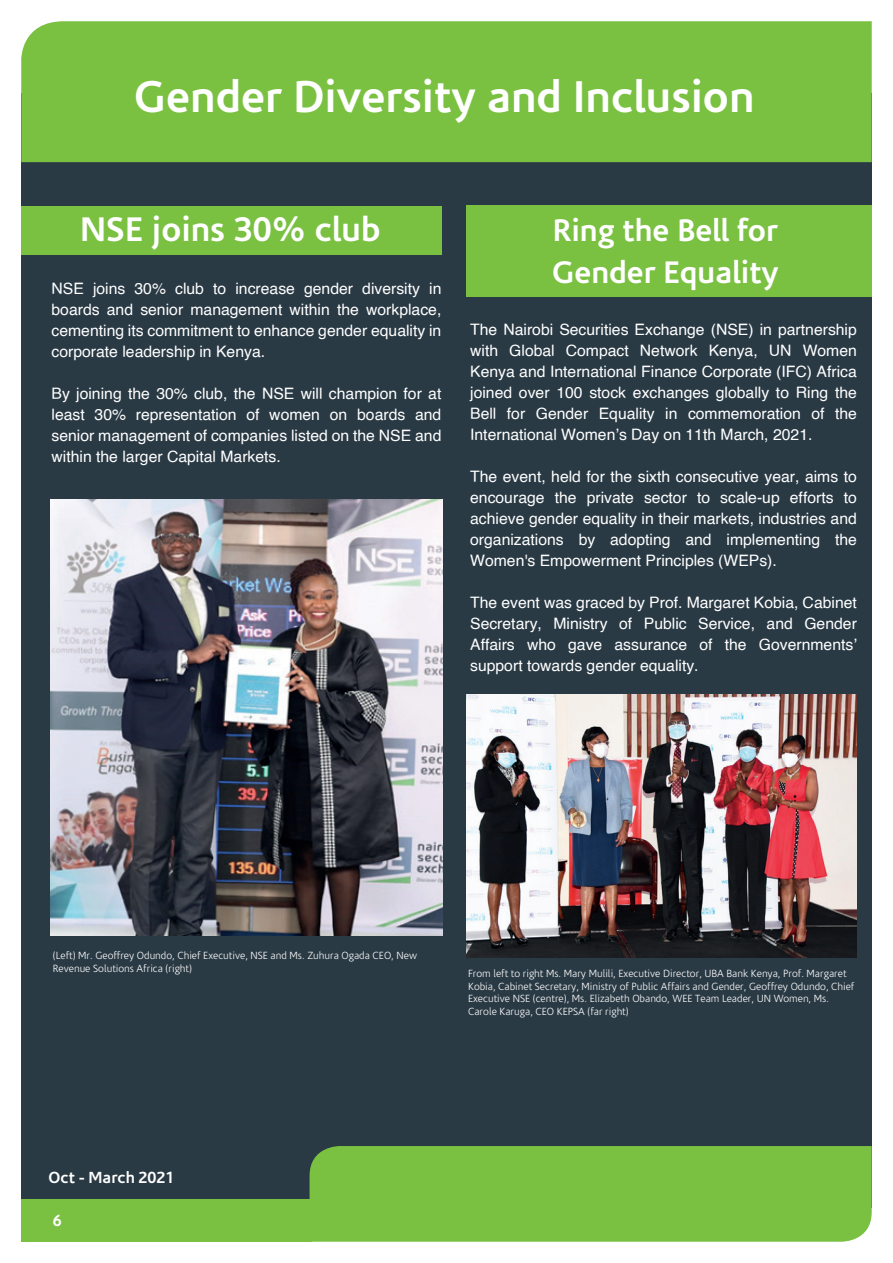
<style>
.page{position:relative;width:893px;height:1263px;background:#fff}
.page>*{position:absolute;margin:0;border:0;box-sizing:border-box;transform-origin:0 0}
.t1{font:700 45px "Corisande";color:#fff}
.t2{font:700 34.5px "Corisande";color:#fff}
.t3{font:700 31.5px/42px "Corisande";color:#fff}
.t4{font:700 16.35px "Corisande";color:#fff}
.t5{font:15.75px/21px "Helvetica";color:#fff;text-align:justify}
.t6{font:300 10.5px/12.6px "Corisande";color:#fff}
</style>
<div class="page">
<div style="left:21px;top:93px;width:851px;height:1114px;background:#2a3a45"></div>
<div style="left:21px;top:21px;width:851px;height:141px;background:#7ac142"></div>
<div style="left:310px;top:1146px;width:562px;height:96px;background:#7ac142"></div>
<div style="left:21px;top:1199px;width:290px;height:43px;background:#7ac142"></div>
<img style="left:50px;top:499px;width:393px;height:436px">
<img style="left:467px;top:695px;width:390px;height:263px">
<div style="left:21px;top:206px;width:420px;height:49px;background:#7ac142"></div>
<div style="left:467px;top:206px;width:405px;height:91px;background:#7ac142"></div>
<h1 class="t1" style="left:134px;top:71px;width:622px">Gender Diversity and Inclusion</h1>
<h2 class="t2" style="left:80px;top:209px;width:302px">NSE joins 30% club</h2>
<h3 class="t3" style="left:552px;top:209px;width:228px">Ring the Bell for<br>Gender Equality</h3>
<p class="t5" style="left:52px;top:278px;width:391px">NSE joins 30% club to increase gender diversity in boards and senior management within the workplace, cementing its commitment to enhance gender equality in corporate leadership in Kenya.</p>
<p class="t5" style="left:52px;top:383px;width:391px">By joining the 30% club, the NSE will champion for at least 30% representation of women on boards and senior management of companies listed on the NSE and within the larger Capital Markets.</p>
<p class="t5" style="left:470px;top:320px;width:388px">The Nairobi Securities Exchange (NSE) in partnership with Global Compact Network Kenya, UN Women Kenya and International Finance Corporate (IFC) Africa joined over 100 stock exchanges globally to Ring the Bell for Gender Equality in commemoration of the International Women’s Day on 11th March, 2021.</p>
<p class="t5" style="left:470px;top:467px;width:388px">The event, held for the sixth consecutive year, aims to encourage the private sector to scale-up efforts to achieve gender equality in their markets, industries and organizations by adopting and implementing the Women's Empowerment Principles (WEPs).</p>
<p class="t5" style="left:470px;top:593px;width:388px">The event was graced by Prof. Margaret Kobia, Cabinet Secretary, Ministry of Public Service, and Gender Affairs who gave assurance of the Governments’ support towards gender equality.</p>
<p class="t6" style="left:53px;top:950px;width:366px">(Left) Mr. Geoffrey Odundo, Chief Executive, NSE and Ms. Zuhura Ogada CEO, New<br>Revenue Solutions Africa (right)</p>
<p class="t6" style="left:468px;top:967px;width:388px">From left to right Ms. Mary Mulili, Executive Director, UBA Bank Kenya, Prof. Margaret Kobia, Cabinet Secretary, Ministry of Public Affairs and Gender, Geoffrey Odundo, Chief Executive NSE (centre), Ms. Elizabeth Obando, WEE Team Leader, UN Women, Ms.<br>Carole Karuga, CEO KEPSA (far right)</p>
<p class="t4" style="left:49px;top:1168px;width:127px">Oct - March 2021</p>
<p class="t4" style="left:53px;top:1211px;width:10px">6</p>
</div>
